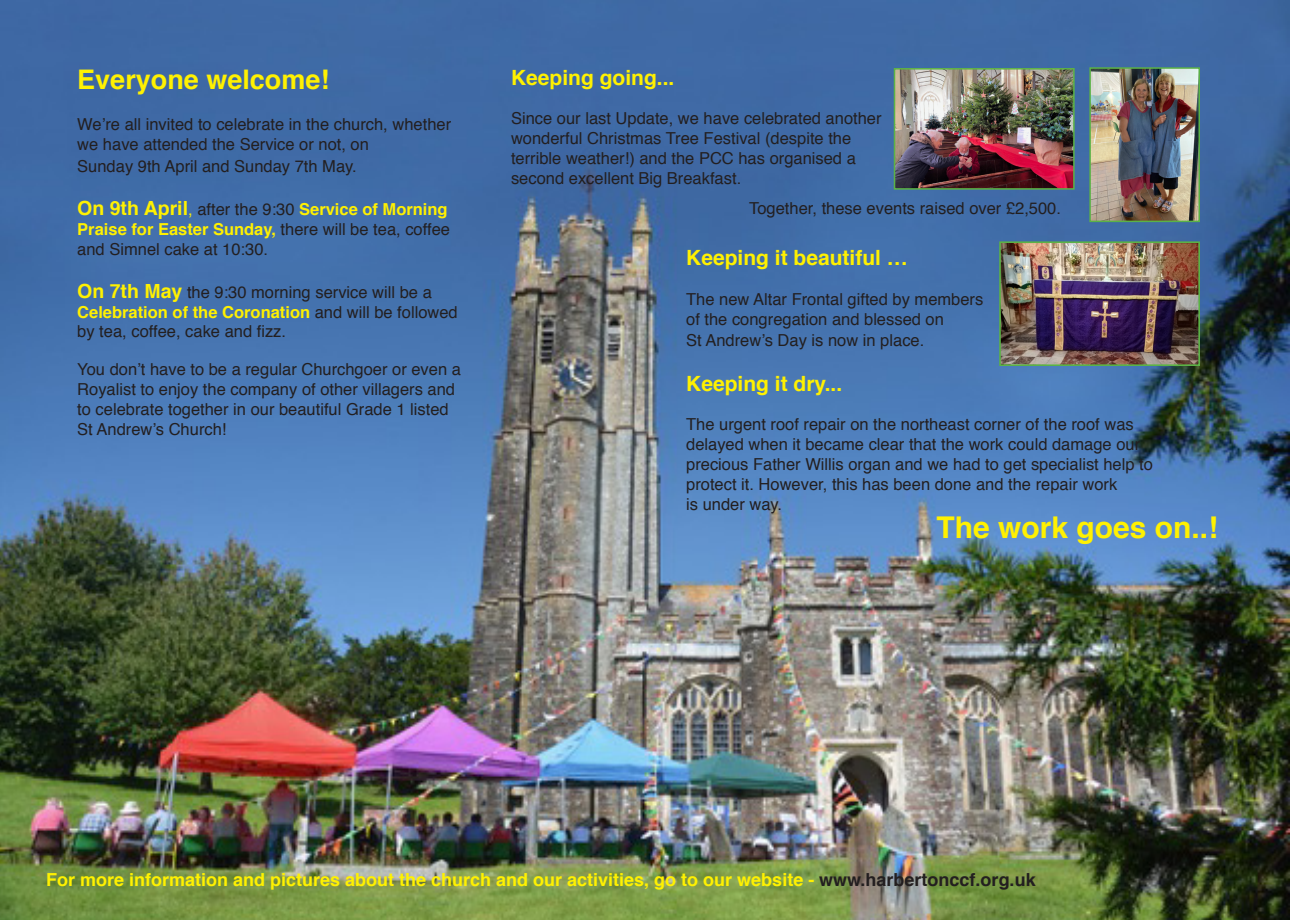
<style>
.page{position:relative;width:1290px;height:920px;background:#fff}
.page>*{position:absolute;margin:0;border:0;box-sizing:border-box;transform-origin:0 0}
.t1{font:700 30px "Helvetica";color:#fff101}
.t2{font:700 27px "Helvetica";color:#fff101}
.t3{font:700 21px "Helvetica";color:#fff101}
.t4{font:700 18px "Helvetica";color:#fff101}
.t5{font:16.5px/19.8px "Helvetica";color:#231f20}
.s1{font-weight:700;font-size:19.5px;color:#fff101}
.s2{color:#fff101}
.s3{font-weight:700;color:#fff101}
.s4{color:#231f20}
</style>
<div class="page">
<img style="left:0;top:0;width:1290px;height:920px">
<img style="left:1002px;top:244px;width:195px;height:119px">
<div style="left:999px;top:241px;width:201px;height:125px;border:2px solid #5bb246"></div>
<img style="left:897px;top:71px;width:175px;height:116px">
<div style="left:894px;top:68px;width:181px;height:122px;border:2px solid #5bb246"></div>
<img style="left:1092px;top:70px;width:105px;height:149px">
<div style="left:1089px;top:67px;width:111px;height:155px;border:2px solid #5bb246"></div>
<h2 class="t2" style="left:77px;top:58px;width:254px">Everyone welcome!</h2>
<p class="t5" style="left:77px;top:115px;width:375px">We’re all invited to celebrate in the church, whether we have attended the Service or not, on</p>
<p class="t5" style="left:77px;top:157px;width:281px">Sunday 9th April and Sunday 7th May.</p>
<p class="t5" style="left:77px;top:200px;width:374px"><span class="s1">On 9th April</span><span class="s2">,</span> after the 9:30 <span class="s3">Service of Morning<br>Praise for Easter Sunday,</span> there will be tea, coffee and Simnel cake at 10:30.</p>
<p class="t5" style="left:77px;top:283px;width:382px"><span class="s1">On 7th May</span> the 9:30 morning service will be a<br><span class="s3">Celebration of the Coronation</span> and will be followed by tea, coffee, cake and fizz.</p>
<p class="t5" style="left:77px;top:360px;width:385px">You don’t have to be a regular Churchgoer or even a Royalist to enjoy the company of other villagers and to celebrate together in our beautiful Grade 1 listed St Andrew’s Church!</p>
<p class="t3" style="left:511px;top:60px;width:165px">Keeping going...</p>
<p class="t5" style="left:511px;top:109px;width:372px">Since our last Update, we have celebrated another wonderful Christmas Tree Festival (despite the terrible weather!) and the PCC has organised a second excellent Big Breakfast.</p>
<p class="t5" style="left:749px;top:199px;width:313px">Together, these events raised over £2,500.</p>
<p class="t3" style="left:686px;top:241px;width:223px">Keeping it beautiful …</p>
<p class="t5" style="left:686px;top:290px;width:299px">The new Altar Frontal gifted by members of the congregation and blessed on</p>
<p class="t5" style="left:686px;top:331px;width:240px">St Andrew’s Day is now in place.</p>
<p class="t3" style="left:686px;top:366px;width:157px">Keeping it dry...</p>
<p class="t5" style="left:686px;top:415px;width:468px">The urgent roof repair on the northeast corner of the roof was delayed when it became clear that the work could damage our precious Father Willis organ and we had to get specialist help to protect it. However, this has been done and the repair work<br>is under way.</p>
<h1 class="t1" style="left:936px;top:503px;width:283px">The work goes on..!</h1>
<p class="t4" style="left:46px;top:865px;width:991px">For more information and pictures about the church and our activities, go to our website - <span class="s4">www.harbertonccf.org.uk</span></p>
</div>
